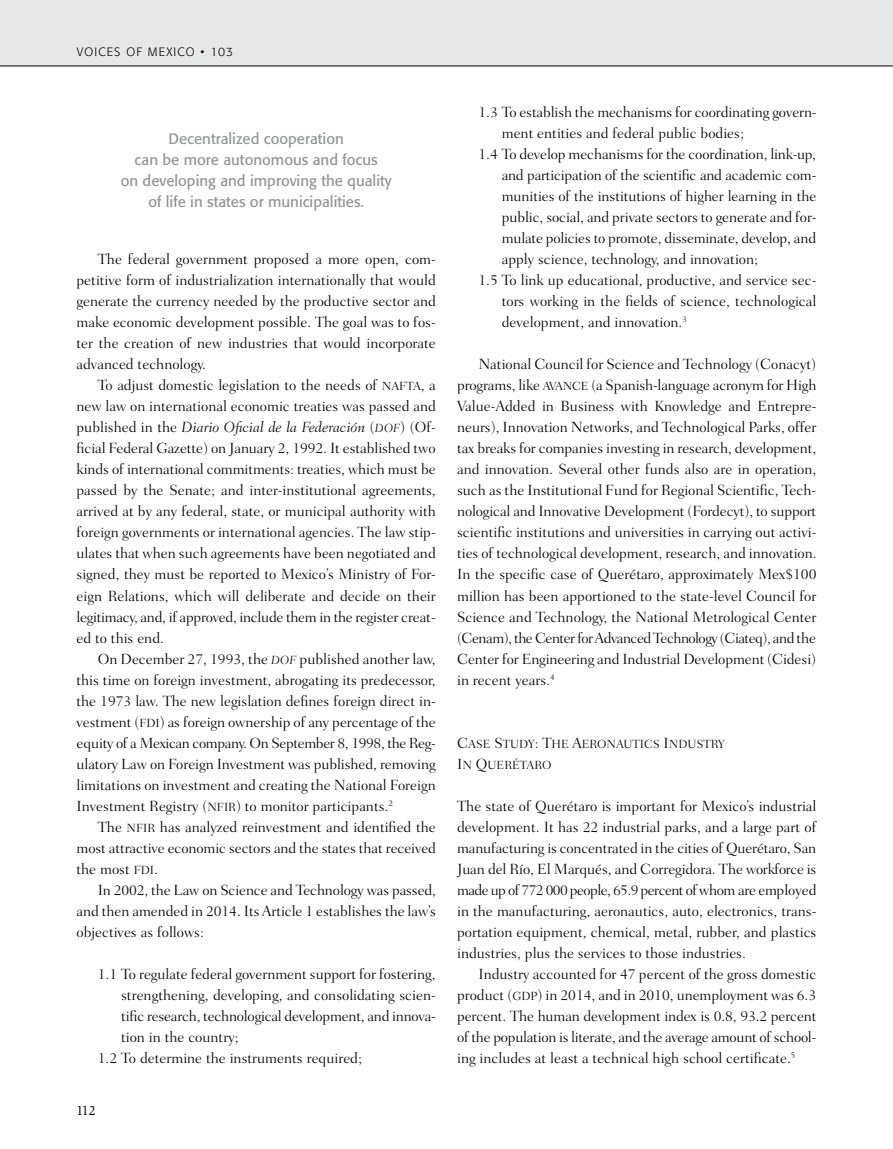
<style>
.page{position:relative;width:893px;height:1149px;background:#fff}
.page>*{position:absolute;margin:0;border:0;box-sizing:border-box;transform-origin:0 0}
.t1{font:300 15px/21px "Fairfield LH";color:#000;text-align:justify}
.t2{font:15px/21px "Formata";color:#939598;text-align:center}
.t3{font:13.5px "Slimbach";color:#000}
.t4{font:12px/21px "Fairfield LH Light SC800";color:#000}
.t5{font:300 12px "Formata";letter-spacing:.1em;color:#000}
.s1{font-family:"Fairfield LH Light SC800";font-weight:400;font-size:12px}
.s2{font-style:italic}
.s3{font-family:"Fairfield LH Light Italic SC800";font-weight:400;font-size:12px}
.s4{font-size:15px}
</style>
<div class="page">
<div style="left:0;top:0;width:893px;height:66px;background:#e6e7e8"></div>
<p class="t5" style="left:77px;top:45px;width:158px">VOICES OF MEXICO • 103</p>
<p class="t2" style="left:121px;top:128px;width:272px">Decentralized cooperation<br>can be more autonomous and focus<br>on developing and improving the quality of life in states or municipalities.</p>
<p class="t1" style="left:77px;top:249px;width:361px;text-indent:21px">The federal government proposed a more open, com&shy;petitive form of industrialization internationally that would generate the currency needed by the productive sector and make economic development possible. The goal was to fos&shy;ter the creation of new industries that would incorporate advanced technology.</p>
<p class="t1" style="left:77px;top:375px;width:361px;text-indent:21px">To adjust domestic legislation to the needs of <span class="s1">NAFTA</span>, a new law on international economic treaties was passed and published in the <span class="s2">Diario Oficial de la Federación</span> (<span class="s3">dof</span>) (Of&shy;ficial Federal Gazette) on January 2, 1992. It established two kinds of international commitments: treaties, which must be passed by the Senate; and inter-institutional agreements, arrived at by any federal, state, or municipal authority with foreign governments or international agencies. The law stip&shy;ulates that when such agreements have been negotiated and signed, they must be reported to Mexico’s Ministry of For&shy;eign Relations, which will deliberate and decide on their legitimacy, and, if approved, include them in the register creat&shy;ed to this end.</p>
<p class="t1" style="left:77px;top:648px;width:361px;text-indent:21px">On December 27, 1993, the <span class="s3">dof</span> published another law, this time on foreign investment, abrogating its predecessor, the 1973 law. The new legislation defines foreign direct in&shy;vestment (<span class="s1">FDI</span>) as foreign ownership of any percentage of the equity of a Mexican company. On September 8, 1998, the Reg&shy;ulatory Law on Foreign Investment was published, removing limitations on investment and creating the National Foreign Investment Registry (<span class="s1">NFIR</span>) to monitor participants.<sup>2</sup></p>
<p class="t1" style="left:77px;top:816px;width:361px;text-indent:21px">The <span class="s1">NFIR</span> has analyzed reinvestment and identified the most attractive economic sectors and the states that received the most <span class="s1">FDI</span>.</p>
<p class="t1" style="left:77px;top:879px;width:361px;text-indent:21px">In 2002, the Law on Science and Technology was passed, and then amended in 2014. Its Article 1 establishes the law’s objectives as follows:</p>
<p class="t1" style="left:98px;top:963px;width:339px">1.1 To regulate federal government support for fostering,</p>
<p class="t1" style="left:121px;top:984px;width:316px">strengthening, developing, and consolidating scien-</p>
<p class="t1" style="left:121px;top:1005px;width:316px">tific research, technological development, and innova-</p>
<p class="t1" style="left:121px;top:1026px;width:119px">tion in the country;</p>
<p class="t1" style="left:98px;top:1047px;width:266px">1.2 To determine the instruments required;</p>
<p class="t3" style="left:77px;top:1102px;width:21px">112</p>
<p class="t1" style="left:478px;top:102px;width:340px">1.3 To establish the mechanisms for coordinating govern-</p>
<p class="t1" style="left:502px;top:123px;width:244px">ment entities and federal public bodies;</p>
<p class="t1" style="left:478px;top:144px;width:339px">1.4 To develop mechanisms for the coordination, link-up,</p>
<p class="t1" style="left:502px;top:165px;width:316px">and participation of the scientific and academic com-</p>
<p class="t1" style="left:502px;top:186px;width:316px">munities of the institutions of higher learning in the</p>
<p class="t1" style="left:502px;top:207px;width:316px">public, social, and private sectors to generate and for-</p>
<p class="t1" style="left:502px;top:228px;width:316px">mulate policies to promote, disseminate, develop, and</p>
<p class="t1" style="left:502px;top:249px;width:258px">apply science, technology, and innovation;</p>
<p class="t1" style="left:478px;top:270px;width:339px">1.5 To link up educational, productive, and service sec-</p>
<p class="t1" style="left:502px;top:291px;width:316px">tors working in the fields of science, technological</p>
<p class="t1" style="left:502px;top:312px;width:187px">development, and innovation.<sup>3</sup></p>
<p class="t1" style="left:457px;top:354px;width:361px;text-indent:21px">National Council for Science and Technology (Conacyt) programs, like <span class="s1">AVANCE</span> (a Spanish-language acronym for High Value-Added in Business with Knowledge and Entrepre&shy;neurs), Innovation Networks, and Technological Parks, offer tax breaks for companies investing in research, development, and innovation. Several other funds also are in operation, such as the Institutional Fund for Regional Scientific, Tech&shy;nological and Innovative Development (Fordecyt), to support scientific institutions and universities in carrying out activi&shy;ties of technological development, research, and innovation.<br>In the specific case of Querétaro, approximately Mex$100 million has been apportioned to the state-level Council for Science and Technology, the National Metrological Center (Cenam), the Center for Advanced Technology (Ciateq), and the Center for Engineering and Industrial Development (Cidesi) in recent years.<sup>4</sup></p>
<p class="t4" style="left:457px;top:733px;width:269px"><span class="s4">C</span>ASE <span class="s4">S</span>TUDY<span class="s4">: T</span>HE <span class="s4">A</span>ERONAUTICS <span class="s4">I</span>NDUSTRY<br><span class="s4">I</span>N <span class="s4">Q</span>UERÉTARO</p>
<p class="t1" style="left:457px;top:795px;width:361px">The state of Querétaro is important for Mexico’s industrial development. It has 22 industrial parks, and a large part of manufacturing is concentrated in the cities of Querétaro, San Juan del Río, El Marqués, and Corregidora. The workforce is made up of 772 000 people, 65.9 percent of whom are employed in the manufacturing, aeronautics, auto, electronics, trans&shy;portation equipment, chemical, metal, rubber, and plastics industries, plus the services to those industries.</p>
<p class="t1" style="left:457px;top:963px;width:361px;text-indent:21px">Industry accounted for 47 percent of the gross domestic product (<span class="s1">GDP</span>) in 2014, and in 2010, unemployment was 6.3 percent. The human development index is 0.8, 93.2 percent of the population is literate, and the average amount of school&shy;ing includes at least a technical high school certificate.<sup>5</sup></p>
</div>
